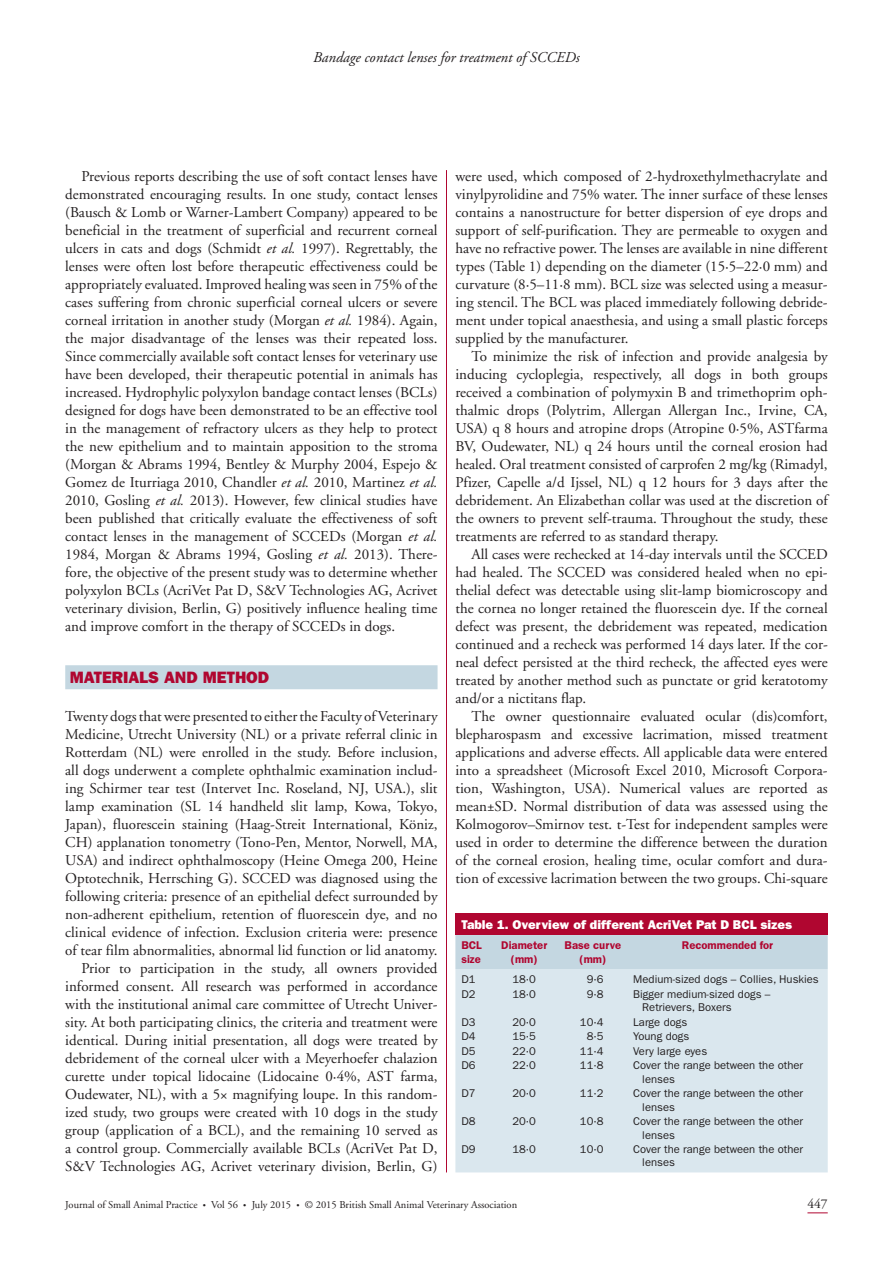
<style>
.page{position:relative;width:893px;height:1263px;background:#fff}
.page>*{position:absolute;margin:0;border:0;box-sizing:border-box;transform-origin:0 0}
.t1{font:800 16.5px "Franklin Gothic";color:#b00630}
.t2{font:15px/18px "Adobe Garamond";color:#231f20;text-align:justify}
.t3{font:italic 15px "Adobe Garamond";color:#231f20}
.t4{font:13.5px "Adobe Garamond";color:#231f20}
.t5{font:800 12.75px "Franklin Gothic";color:#fff}
.t6{font:11.25px/13.5px "Franklin Gothic";color:#231f20}
.t7{font:600 11.25px/13.5px "Franklin Gothic";color:#b00630;text-align:center}
.t8{font:10.5px "Adobe Garamond";color:#231f20}
.s1{font-style:italic}
.s2{font-size:8.25px}
</style>
<div class="page">
<svg style="left:807px;top:1212px;width:21px;height:1px"></svg>
<hr style="left:446px;top:170px;width:1px;height:1002px;background:#b00630">
<div style="left:65px;top:665px;width:373px;height:24px;background:#c4d7e1"></div>
<div style="left:455px;top:913px;width:373px;height:22px;background:#b00630"></div>
<div style="left:455px;top:935px;width:373px;height:34px;background:#c4d7e1"></div>
<div style="left:455px;top:969px;width:373px;height:203px;background:#dae7ee"></div>
<p class="t3" style="left:313px;top:51px;width:268px">Bandage contact lenses for treatment of SCCEDs</p>
<p class="t2" style="left:65px;top:169px;width:374px;text-indent:16px">Previous reports describing the use of soft contact lenses have demonstrated encouraging results. In one study, contact lenses (Bausch &amp; Lomb or Warner-Lambert Company) appeared to be beneficial in the treatment of superficial and recurrent corneal ulcers in cats and dogs (Schmidt <span class="s1">et al.</span> 1997). Regrettably, the lenses were often lost before therapeutic effectiveness could be appropriately evaluated. Improved healing was seen in 75% of the cases suffering from chronic superficial corneal ulcers or severe corneal irritation in another study (Morgan <span class="s1">et al.</span> 1984). Again, the major disadvantage of the lenses was their repeated loss.<br>Since commercially available soft contact lenses for veterinary use have been developed, their therapeutic potential in animals has increased. Hydrophylic polyxylon bandage contact lenses (BCLs) designed for dogs have been demonstrated to be an effective tool in the management of refractory ulcers as they help to protect the new epithelium and to maintain apposition to the stroma (Morgan &amp; Abrams 1994, Bentley &amp; Murphy 2004, Espejo &amp; Gomez de Iturriaga 2010, Chandler <span class="s1">et al.</span> 2010, Martinez <span class="s1">et al.<br></span>2010, Gosling <span class="s1">et al.</span> 2013). However, few clinical studies have been published that critically evaluate the effectiveness of soft contact lenses in the management of SCCEDs ( Morgan <span class="s1">et al.<br></span>1984, Morgan &amp; Abrams 1994, Gosling <span class="s1">et al.</span> 2013). There&shy;fore, the objective of the present study was to determine whether polyxylon BCLs (AcriVet Pat D, S&amp;V Technologies AG, Acrivet veterinary division, Berlin, G) positively influence healing time and improve comfort in the therapy of SCCEDs in dogs.</p>
<p class="t1" style="left:70px;top:671px;width:201px">MATERIALS AND METHOD</p>
<p class="t2" style="left:65px;top:708px;width:374px;text-align:right">Twenty dogs that were presented to either the Faculty of Veterinary Medicine, Utrecht University (NL) or a private referral clinic in Rotterdam (NL) were enrolled in the study. Before inclusion, all dogs underwent a complete ophthalmic examination includ&shy;ing Schirmer tear test (Intervet Inc. Roseland, NJ, USA.), slit lamp examination (SL 14 handheld slit lamp, Kowa, Tokyo, Japan), fluorescein staining (Haag-Streit International, Köniz, CH) applanation tonometry (Tono-Pen, Mentor, Norwell, MA, USA) and indirect ophthalmoscopy (Heine Omega 200, Heine Optotechnik, Herrsching G). SCCED was diagnosed using the following criteria: presence of an epithelial defect surrounded by non-adherent epithelium, retention of fluorescein dye, and no clinical evidence of infection. Exclusion criteria were: presence of tear film abnormalities, abnormal lid function or lid anatomy.<br>Prior to participation in the study, all owners provided informed consent. All research was performed in accordance with the institutional animal care committee of Utrecht Univer&shy;sity. At both participating clinics, the criteria and treatment were identical. During initial presentation, all dogs were treated by debridement of the corneal ulcer with a Meyerhoefer chalazion curette under topical lidocaine (Lidocaine 0·4%, AST farma, Oudewater, NL), with a 5× magnifying loupe. In this random&shy;ized study, two groups were created with 10 dogs in the study group (application of a BCL), and the remaining 10 served as a control group. Commercially available BCLs (AcriVet Pat D, S&amp;V Technologies AG, Acrivet veterinary division, Berlin, G)</p>
<p class="t2" style="left:455px;top:169px;width:374px">were used, which composed of 2-hydroxethylmethacrylate and vinylpyrolidine and 75% water. The inner surface of these lenses contains a nanostructure for better dispersion of eye drops and support of self-purification. They are permeable to oxygen and have no refractive power. The lenses are available in nine different types (Table 1) depending on the diameter (15·5–22·0 mm) and curvature (8·5–11·8 mm). BCL size was selected using a measur&shy;ing stencil. The BCL was placed immediately following debride&shy;ment under topical anaesthesia, and using a small plastic forceps supplied by the manufacturer.</p>
<p class="t2" style="left:455px;top:349px;width:374px;text-indent:16px">To minimize the risk of infection and provide analgesia by inducing cycloplegia, respectively, all dogs in both groups received a combination of polymyxin B and trimethoprim oph&shy;thalmic drops (Polytrim, Allergan Allergan Inc., Irvine, CA, USA) q 8 hours and atropine drops (Atropine 0·5%, ASTfarma BV, Oudewater, NL) q 24 hours until the corneal erosion had healed. Oral treatment consisted of carprofen 2 mg/kg (Rimadyl, Pfizer, Capelle a/d Ijssel, NL) q 12 hours for 3 days after the debridement. An Elizabethan collar was used at the discretion of the owners to prevent self-trauma. Throughout the study, these treatments are referred to as standard therapy.</p>
<p class="t2" style="left:455px;top:547px;width:374px;text-indent:16px">All cases were rechecked at 14-day intervals until the SCCED had healed. The SCCED was considered healed when no epi&shy;thelial defect was detectable using slit-lamp biomicroscopy and the cornea no longer retained the fluorescein dye. If the corneal defect was present, the debridement was repeated, medication continued and a recheck was performed 14 days later. If the cor&shy;neal defect persisted at the third recheck, the affected eyes were treated by another method such as punctate or grid keratotomy and/or a nictitans flap.</p>
<p class="t2" style="left:455px;top:709px;width:374px;text-indent:16px">The owner questionnaire evaluated ocular (dis)comfort, blepharospasm and excessive lacrimation, missed treatment applications and adverse effects. All applicable data were entered into a spreadsheet (Microsoft Excel 2010, Microsoft Corpora&shy;tion, Washington, USA). Numerical values are reported as mean±SD. Normal distribution of data was assessed using the Kolmogorov–Smirnov test. t-Test for independent samples were used in order to determine the difference between the duration of the corneal erosion, healing time, ocular comfort and dura&shy;tion of excessive lacrimation between the two groups. Chi-square</p>
<p class="t5" style="left:461px;top:920px;width:332px">Table 1. Overview of different AcriVet Pat D BCL sizes</p>
<p class="t7" style="left:461px;top:940px;width:22px;text-align:left">BCL size</p>
<p class="t7" style="left:501px;top:940px;width:47px">Diameter (mm)</p>
<p class="t7" style="left:565px;top:940px;width:58px">Base curve (mm)</p>
<p class="t7" style="left:682px;top:940px;width:93px">Recommended for</p>
<p class="t6" style="left:461px;top:974px;width:16px">D1</p>
<p class="t6" style="left:512px;top:974px;width:25px">18·0</p>
<p class="t6" style="left:587px;top:974px;width:18px">9·6</p>
<p class="t6" style="left:633px;top:974px;width:187px">Medium-sized dogs – Collies, Huskies</p>
<p class="t6" style="left:461px;top:988px;width:16px">D2</p>
<p class="t6" style="left:512px;top:988px;width:25px">18·0</p>
<p class="t6" style="left:587px;top:988px;width:18px">9·8</p>
<p class="t6" style="left:642px;top:988px;width:130px;text-indent:-9px">Bigger medium-sized dogs –<br>Retrievers, Boxers</p>
<p class="t6" style="left:461px;top:1016px;width:16px">D3</p>
<p class="t6" style="left:512px;top:1016px;width:25px">20·0</p>
<p class="t6" style="left:580px;top:1016px;width:25px">10·4</p>
<p class="t6" style="left:633px;top:1016px;width:56px">Large dogs</p>
<p class="t6" style="left:461px;top:1030px;width:16px">D4</p>
<p class="t6" style="left:512px;top:1030px;width:25px">15·5</p>
<p class="t6" style="left:587px;top:1030px;width:18px">8·5</p>
<p class="t6" style="left:633px;top:1030px;width:58px">Young dogs</p>
<p class="t6" style="left:461px;top:1045px;width:16px">D5</p>
<p class="t6" style="left:512px;top:1045px;width:25px">22·0</p>
<p class="t6" style="left:580px;top:1045px;width:25px">11·4</p>
<p class="t6" style="left:633px;top:1045px;width:75px">Very large eyes</p>
<p class="t6" style="left:461px;top:1059px;width:16px">D6</p>
<p class="t6" style="left:512px;top:1059px;width:25px">22·0</p>
<p class="t6" style="left:580px;top:1059px;width:25px">11·8</p>
<p class="t6" style="left:642px;top:1059px;width:162px;text-indent:-9px">Cover the range between the other lenses</p>
<p class="t6" style="left:461px;top:1087px;width:16px">D7</p>
<p class="t6" style="left:512px;top:1087px;width:25px">20·0</p>
<p class="t6" style="left:580px;top:1087px;width:25px">11·2</p>
<p class="t6" style="left:642px;top:1087px;width:162px;text-indent:-9px">Cover the range between the other lenses</p>
<p class="t6" style="left:461px;top:1115px;width:16px">D8</p>
<p class="t6" style="left:512px;top:1115px;width:25px">20·0</p>
<p class="t6" style="left:580px;top:1115px;width:25px">10·8</p>
<p class="t6" style="left:642px;top:1115px;width:162px;text-indent:-9px">Cover the range between the other lenses</p>
<p class="t6" style="left:461px;top:1143px;width:16px">D9</p>
<p class="t6" style="left:512px;top:1143px;width:25px">18·0</p>
<p class="t6" style="left:580px;top:1143px;width:25px">10·0</p>
<p class="t6" style="left:642px;top:1143px;width:162px;text-indent:-9px">Cover the range between the other lenses</p>
<p class="t8" style="left:65px;top:1201px;width:453px">Journal of Small Animal Practice <span class="s2">•</span> Vol 56 <span class="s2">•</span> July 2015 <span class="s2">•</span> © 2015 British Small Animal Veterinary Association</p>
<p class="t4" style="left:807px;top:1199px;width:22px">447</p>
</div>
